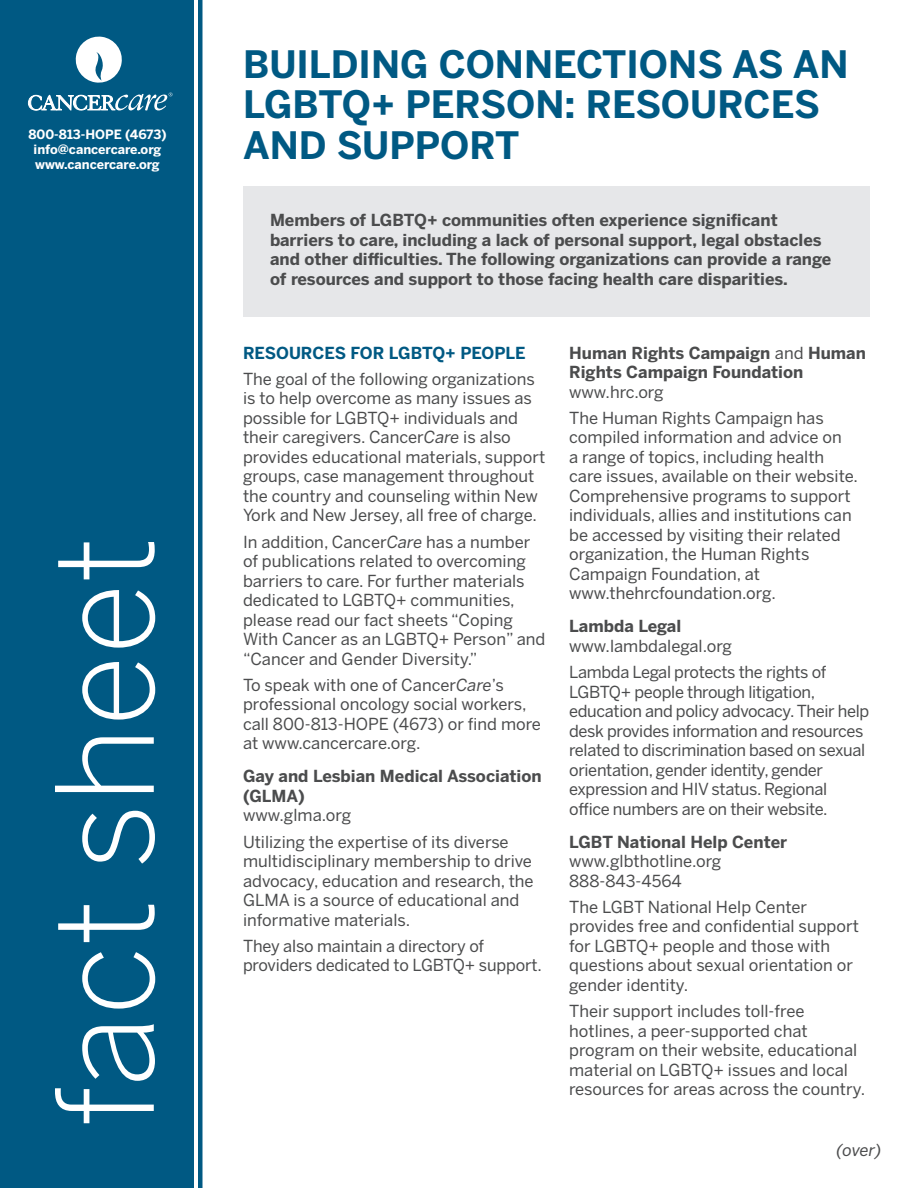
<style>
.page{position:relative;width:918px;height:1188px;background:#fff}
.page>*{position:absolute;margin:0;border:0;box-sizing:border-box;transform-origin:0 0}
.t1{font:300 133.5px "Benton Sans";color:#fff}
.t2{font:700 37.5px/40.5px "Benton Sans";color:#005983}
.Leadder{font:16.5px/19.5px "Benton Sans";color:#4b4c4d}
.Leadder-2{font:700 16.5px/19.5px "Benton Sans";color:#4b4c4d}
.Leadder-3{font:16.5px/19.5px "Benton Sans";letter-spacing:-.02em;color:#4b4c4d}
.Leadder-4{font:700 16.5px "Benton Sans";color:#005983}
.Leadder-5{font:italic 16.5px "Benton Sans";color:#4b4c4d}
.t3{font:700 12.75px "Benton Sans";color:#fff}
.s1{font-style:italic}
.s2{font-weight:400}
</style>
<div class="page">
<div style="left:0;top:0;width:193px;height:1188px;background:#005983"></div>
<hr style="left:198px;top:0;width:4px;height:1188px;background:#005983">
<svg style="left:75px;top:36px;width:47px;height:47px"></svg>
<svg style="left:28px;top:93px;width:144px;height:17px"></svg>
<div style="left:243px;top:186px;width:626px;height:131px;background:#e6e7e9"></div>
<p class="t3" style="left:28px;top:127px;width:140px">800-813-HOPE (4673)</p>
<p class="t3" style="left:34px;top:142px;width:129px">info@cancercare.org</p>
<p class="t3" style="left:35px;top:157px;width:126px">www.cancercare.org</p>
<p class="t1" style="left:27px;top:1127px;width:592px;rotate:-90deg">fact sheet</p>
<p class="t2" style="left:243px;top:43px;width:607px">BUILDING CONNECTIONS AS AN<br>LGBTQ+ PERSON: RESOURCES<br>AND SUPPORT</p>
<p class="Leadder-2" style="left:270px;top:210px;width:563px">Members of LGBTQ+ communities often experience significant barriers to care, including a lack of personal support, legal obstacles and other difficulties. The following organizations can provide a range of resources and support to those facing health care disparities.</p>
<p class="Leadder-4" style="left:243px;top:343px;width:284px">RESOURCES FOR LGBTQ+ PEOPLE</p>
<p class="Leadder" style="left:243px;top:369px;width:304px">The goal of the following organizations is to help overcome as many issues as possible for LGBTQ+ individuals and their caregivers. Cancer<span class="s1">Care</span> is also provides educational materials, support groups, case management throughout the country and counseling within New York and New Jersey, all free of charge.</p>
<p class="Leadder" style="left:243px;top:532px;width:304px">In addition, Cancer<span class="s1">Care</span> has a number of publications related to overcoming barriers to care. For further materials dedicated to LGBTQ+ communities, please read our fact sheets “Coping With Cancer as an LGBTQ+ Person” and “Cancer and Gender Diversity.”</p>
<p class="Leadder" style="left:243px;top:675px;width:300px">To speak with one of Cancer<span class="s1">Care</span>’s professional oncology social workers, call 800-813-HOPE (4673) or find more at www.cancercare.org.</p>
<p class="Leadder-2" style="left:243px;top:767px;width:300px">Gay and Lesbian Medical Association (GLMA)</p>
<p class="Leadder" style="left:243px;top:806px;width:110px">www.glma.org</p>
<p class="Leadder" style="left:243px;top:832px;width:292px">Utilizing the expertise of its diverse multidisciplinary membership to drive advocacy, education and research, the GLMA is a source of educational and informative materials.</p>
<p class="Leadder" style="left:243px;top:936px;width:300px">They also maintain a directory of providers dedicated to LGBTQ+ support.</p>
<p class="Leadder-2" style="left:569px;top:343px;width:298px">Human Rights Campaign <span class="s2">and</span> Human<br>Rights Campaign Foundation</p>
<p class="Leadder" style="left:569px;top:382px;width:96px">www.hrc.org</p>
<p class="Leadder" style="left:569px;top:408px;width:290px">The Human Rights Campaign has compiled information and advice on<br>a range of topics, including health care issues, available on their website.<br>Comprehensive programs to support individuals, allies and institutions can be accessed by visiting their related organization, the Human Rights Campaign Foundation, at www.thehrcfoundation.org.</p>
<p class="Leadder-2" style="left:569px;top:617px;width:114px">Lambda Legal</p>
<p class="Leadder" style="left:569px;top:636px;width:164px">www.lambdalegal.org</p>
<p class="Leadder-3" style="left:569px;top:662px;width:302px">Lambda Legal protects the rights of LGBTQ+ people through litigation, education and policy advocacy. Their help desk provides information and resources related to discrimination based on sexual orientation, gender identity, gender expression and HIV status. Regional office numbers are on their website.</p>
<p class="Leadder-2" style="left:569px;top:832px;width:220px">LGBT National Help Center</p>
<p class="Leadder" style="left:569px;top:851px;width:154px">www.glbthotline.org</p>
<p class="Leadder" style="left:569px;top:871px;width:114px">888-843-4564</p>
<p class="Leadder" style="left:569px;top:897px;width:291px">The LGBT National Help Center provides free and confidential support for LGBTQ+ people and those with questions about sexual orientation or gender identity.</p>
<p class="Leadder" style="left:569px;top:1001px;width:298px">Their support includes toll-free hotlines, a peer-supported chat program on their website, educational material on LGBTQ+ issues and local resources for areas across the country.</p>
<p class="Leadder-5" style="left:836px;top:1140px;width:47px">(over)</p>
</div>
